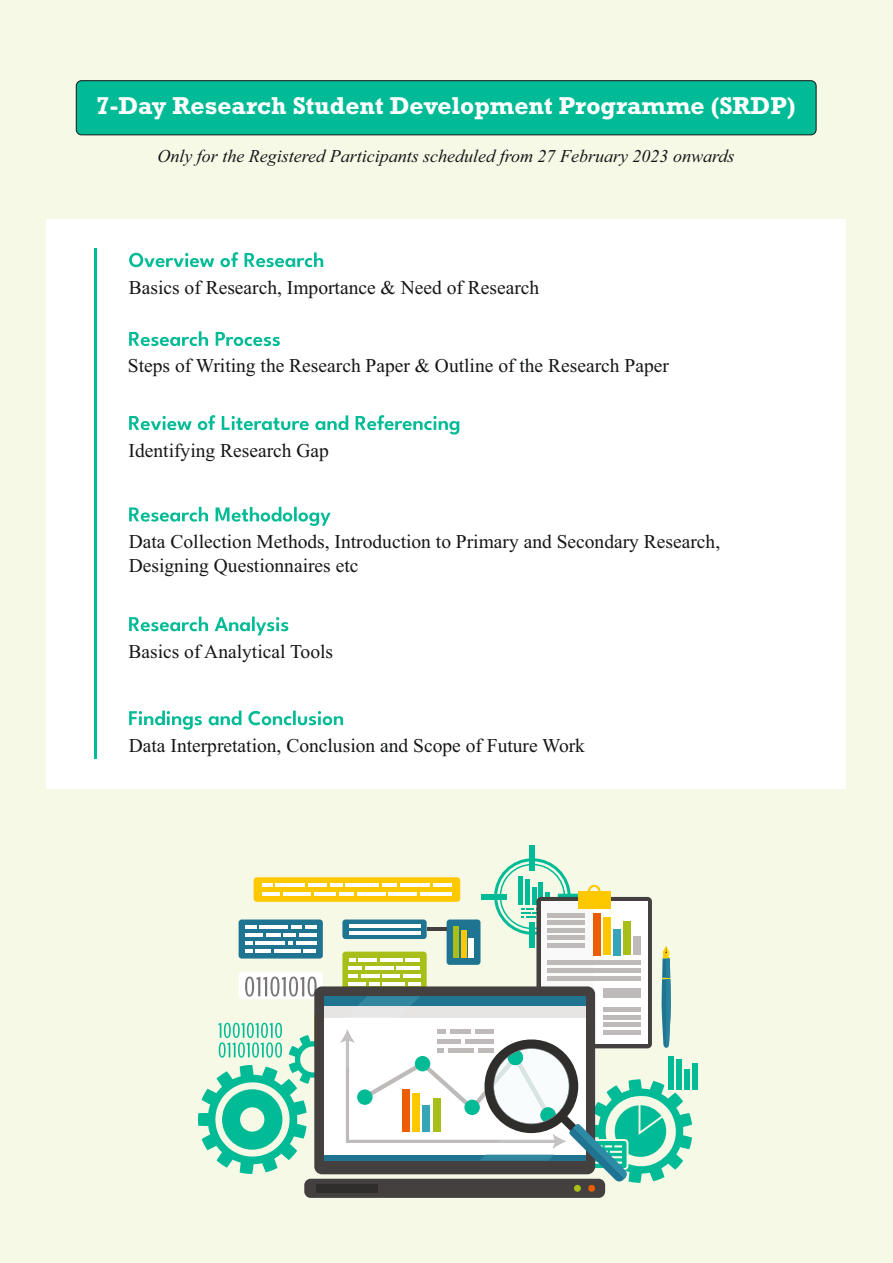
<style>
.page{position:relative;width:893px;height:1263px;background:#f5f9e6}
.page>*{position:absolute;margin:0;border:0;box-sizing:border-box;transform-origin:0 0}
.t1{font:700 24.75px "Rockwell";color:#fff}
.t2{font:19.5px/23.7px "Times New Roman";color:#151616}
.t3{font:italic 18px "Times New Roman";color:#151616}
</style>
<div class="page">
<div style="left:76px;top:81px;width:740px;height:54px;background:#00bb96;border:1px solid #151616;border-radius:5px"></div>
<div style="left:46px;top:219px;width:800px;height:569px;background:#fff"></div>
<svg style="left:129px;top:253px;width:85px;height:14px"></svg>
<svg style="left:220px;top:252px;width:18px;height:15px"></svg>
<svg style="left:245px;top:252px;width:78px;height:15px"></svg>
<svg style="left:129px;top:331px;width:79px;height:15px"></svg>
<svg style="left:216px;top:332px;width:64px;height:14px"></svg>
<svg style="left:129px;top:416px;width:63px;height:14px"></svg>
<svg style="left:198px;top:415px;width:18px;height:15px"></svg>
<svg style="left:222px;top:416px;width:87px;height:14px"></svg>
<svg style="left:315px;top:415px;width:33px;height:15px"></svg>
<svg style="left:356px;top:415px;width:103px;height:19px"></svg>
<svg style="left:129px;top:507px;width:79px;height:15px"></svg>
<svg style="left:216px;top:507px;width:76px;height:15px"></svg>
<hr style="left:294px;top:507px;width:3px;height:14px;background:#00bb96">
<svg style="left:298px;top:512px;width:33px;height:14px"></svg>
<svg style="left:129px;top:617px;width:79px;height:14px"></svg>
<svg style="left:215px;top:617px;width:35px;height:14px"></svg>
<hr style="left:252px;top:617px;width:3px;height:14px;background:#00bb96">
<svg style="left:256px;top:617px;width:32px;height:18px"></svg>
<svg style="left:129px;top:711px;width:73px;height:19px"></svg>
<svg style="left:209px;top:711px;width:32px;height:14px"></svg>
<svg style="left:248px;top:711px;width:44px;height:14px"></svg>
<hr style="left:293px;top:711px;width:3px;height:14px;background:#00bb96">
<svg style="left:298px;top:711px;width:45px;height:14px"></svg>
<hr style="left:94px;top:249px;width:2px;height:510px;background:#00bb96">
<div style="left:530px;top:845px;width:5px;height:26px;background:#00bb96"></div>
<div style="left:530px;top:922px;width:5px;height:25px;background:#00bb96"></div>
<div style="left:558px;top:894px;width:25px;height:5px;background:#00bb96"></div>
<div style="left:481px;top:894px;width:26px;height:5px;background:#00bb96"></div>
<svg style="left:494px;top:858px;width:77px;height:77px;background:#a5e4cc"></svg>
<div style="left:536px;top:897px;width:116px;height:151px;background:#444040;border-radius:4px"></div>
<div style="left:541px;top:901px;width:106px;height:143px;background:#faf9fa"></div>
<div style="left:593px;top:901px;width:54px;height:143px;background:#fff"></div>
<div style="left:578px;top:891px;width:32px;height:17px;background:#fdc800"></div>
<svg style="left:588px;top:885px;width:12px;height:6px"></svg>
<div style="left:593px;top:913px;width:8px;height:42px;background:#ed5d05"></div>
<div style="left:603px;top:917px;width:8px;height:38px;background:#fdc800"></div>
<div style="left:613px;top:929px;width:8px;height:26px;background:#36a5b9"></div>
<div style="left:623px;top:922px;width:8px;height:33px;background:#a8bf1a"></div>
<div style="left:633px;top:937px;width:8px;height:18px;background:#bebaba"></div>
<hr style="left:547px;top:913px;width:37px;height:4px;background:#bebaba">
<div style="left:547px;top:920px;width:37px;height:5px;background:#bebaba"></div>
<hr style="left:547px;top:928px;width:37px;height:4px;background:#bebaba">
<div style="left:547px;top:935px;width:37px;height:5px;background:#bebaba"></div>
<div style="left:254px;top:877px;width:206px;height:25px;background:#fdc800;border-radius:3px"></div>
<div style="left:239px;top:919px;width:84px;height:39px;background:#1f7492;border-radius:3px"></div>
<div style="left:342px;top:919px;width:85px;height:20px;background:#1f7492;border-radius:3px"></div>
<div style="left:447px;top:919px;width:33px;height:46px;background:#1f7492;border-radius:3px"></div>
<hr style="left:427px;top:928px;width:20px;height:3px;background:#444040">
<hr style="left:433px;top:884px;width:19px;height:3px;background:#fff">
<hr style="left:400px;top:884px;width:30px;height:3px;background:#fff">
<hr style="left:382px;top:884px;width:15px;height:3px;background:#fff">
<hr style="left:345px;top:884px;width:34px;height:3px;background:#fff">
<svg style="left:330px;top:884px;width:12px;height:3px"></svg>
<hr style="left:308px;top:884px;width:19px;height:3px;background:#fff">
<hr style="left:275px;top:884px;width:30px;height:3px;background:#fff">
<svg style="left:262px;top:884px;width:10px;height:3px"></svg>
<hr style="left:420px;top:892px;width:32px;height:3px;background:#fff">
<hr style="left:388px;top:892px;width:29px;height:3px;background:#fff">
<hr style="left:357px;top:892px;width:28px;height:3px;background:#fff">
<hr style="left:339px;top:892px;width:15px;height:3px;background:#fff">
<hr style="left:314px;top:892px;width:22px;height:3px;background:#fff">
<hr style="left:283px;top:892px;width:28px;height:3px;background:#fff">
<hr style="left:262px;top:892px;width:18px;height:3px;background:#fff">
<svg style="left:291px;top:926px;width:25px;height:3px"></svg>
<hr style="left:260px;top:926px;width:28px;height:3px;background:#fff">
<svg style="left:245px;top:926px;width:11px;height:3px"></svg>
<hr style="left:299px;top:933px;width:17px;height:4px;background:#fff">
<hr style="left:284px;top:933px;width:12px;height:4px;background:#fff">
<hr style="left:266px;top:933px;width:14px;height:4px;background:#fff">
<hr style="left:245px;top:933px;width:18px;height:4px;background:#fff">
<div style="left:453px;top:926px;width:6px;height:32px;background:#a8bf1a"></div>
<div style="left:461px;top:930px;width:5px;height:28px;background:#fdc800"></div>
<div style="left:468px;top:938px;width:6px;height:20px;background:#fff"></div>
<hr style="left:349px;top:924px;width:71px;height:3px;background:#fff">
<hr style="left:349px;top:931px;width:71px;height:3px;background:#fff">
<div style="left:692px;top:1063px;width:6px;height:27px;background:#00bb96"></div>
<svg style="left:198px;top:941px;width:494px;height:242px"></svg>
<div style="left:304px;top:1179px;width:301px;height:19px;background:#444040;border-radius:6px"></div>
<div style="left:317px;top:1184px;width:61px;height:8px;background:#302e2c"></div>
<div style="left:588px;top:1185px;width:7px;height:7px;background:#ed5d05;border-radius:50%"></div>
<div style="left:574px;top:1185px;width:7px;height:7px;background:#a8bf1a;border-radius:50%"></div>
<p class="t1" style="left:96px;top:96px;width:701px">7-Day Research Student Development Programme (SRDP)</p>
<p class="t3" style="left:157px;top:150px;width:578px">Only for the Registered Participants scheduled from 27 February 2023 onwards</p>
<p class="t2" style="left:129px;top:278px;width:412px">Basics of Research, Importance &amp; Need of Research</p>
<p class="t2" style="left:128px;top:355px;width:542px">Steps of Writing the Research Paper &amp; Outline of the Research Paper</p>
<p class="t2" style="left:129px;top:440px;width:202px">Identifying Research Gap</p>
<p class="t2" style="left:129px;top:531px;width:593px">Data Collection Methods, Introduction to Primary and Secondary Research,<br>Designing Questionnaires etc</p>
<p class="t2" style="left:128px;top:641px;width:206px">Basics of Analytical Tools</p>
<p class="t2" style="left:129px;top:735px;width:458px">Data Interpretation, Conclusion and Scope of Future Work</p>
</div>
